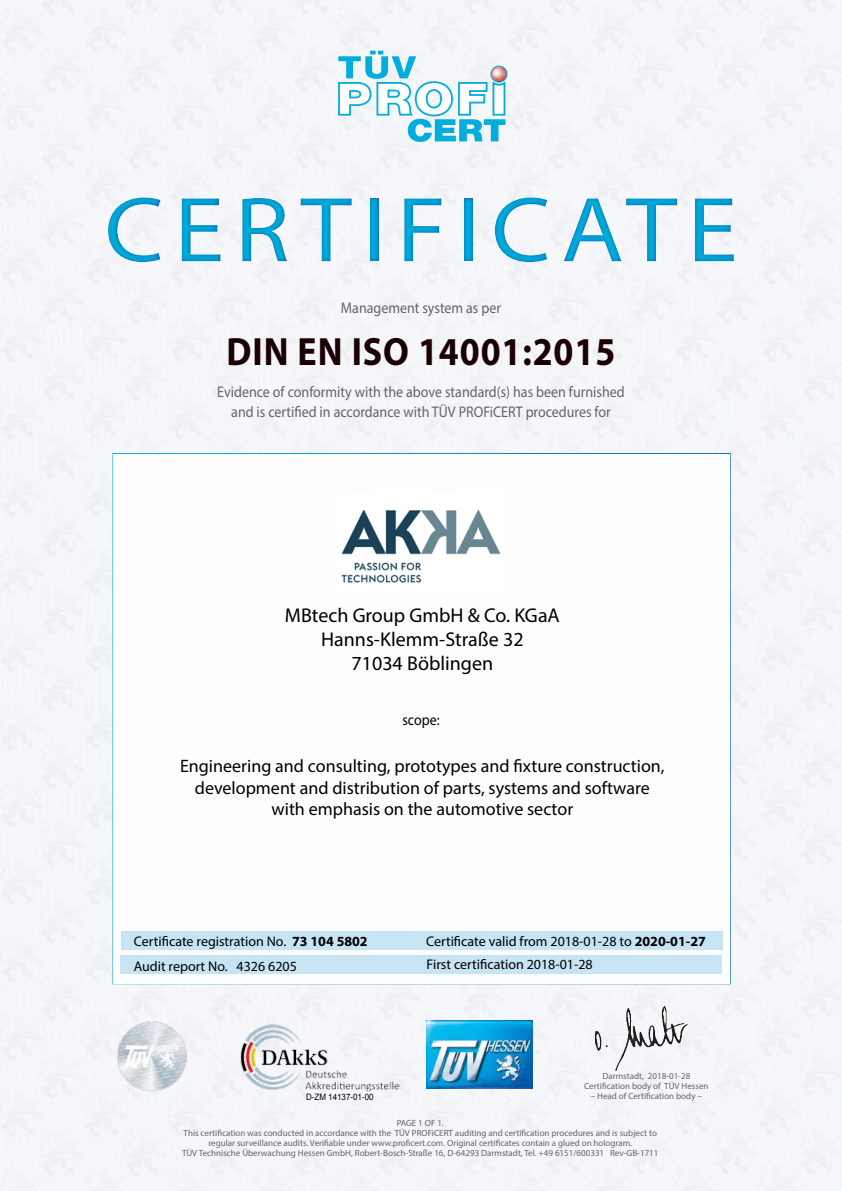
<style>
.page{position:relative;width:842px;height:1191px;background:#f5f6f9}
.page>*{position:absolute;margin:0;border:0;box-sizing:border-box;transform-origin:0 0}
.t1{font:93px "Myriad Pro";letter-spacing:.1em;color:#00addc;scale:1.1 1}
.t2{font:700 39.6px "Myriad Pro";letter-spacing:.025em;color:#1a0002;scale:.91 1}
.t3{font:20px/24px "Myriad Pro";color:#000;text-align:center}
.t4{font:18px/21.6px "Myriad Pro";color:#000;text-align:center}
.t5{font:15.4px/20px "Myriad Pro";color:#636466;text-align:center;scale:.91 1}
.t6{font:15.4px "Myriad Pro";color:#000;scale:.91 1}
.t7{font:14px/24.6px "Myriad Pro";color:#000}
.t8{font:9px/10px "Myriad Pro";color:#636466;text-align:center}
.t9{font:8.8px "Arial";color:#000;scale:.91 1}
.s1{font-weight:700}
</style>
<div class="page">
<div style="left:731px;top:695px;width:103px;height:47px;background:#f5f6f9"></div>
<div style="left:734px;top:566px;width:108px;height:47px;background:#f5f6f9"></div>
<svg style="left:338px;top:51px;width:169px;height:91px"></svg>
<img style="left:241px;top:1024px;width:158px;height:67px">
<img style="left:427px;top:1020px;width:106px;height:69px">
<div style="left:112px;top:453px;width:619px;height:531px;background:#fff;border:2px solid #fff"></div>
<div style="left:120px;top:955px;width:602px;height:19px;background:#c0e2f3"></div>
<div style="left:121px;top:931px;width:601px;height:19px;background:#c0e2f3"></div>
<div style="left:731px;top:455px;width:111px;height:40px;background:#f5f6f9"></div>
<div style="left:731px;top:793px;width:81px;height:72px;background:#f5f6f9"></div>
<img style="left:595px;top:1006px;width:92px;height:64px">
<div style="left:0;top:172px;width:842px;height:114px;background:#006bb6;opacity:.75"></div>
<img style="left:117px;top:1021px;width:70px;height:69px">
<img style="left:341px;top:509px;width:160px;height:74px">
<h1 class="t1" style="left:104px;top:173px;width:577px">CERTIFICATE</h1>
<h3 class="t5" style="left:341px;top:298px;width:177px">Management system as per</h3>
<h2 class="t2" style="left:227px;top:326px;width:429px">DIN EN ISO 14001:2015</h2>
<h3 class="t5" style="left:217px;top:381px;width:449px">Evidence of conformity with the above standard(s) has been furnished and is certified in accordance with TÜV PROFiCERT procedures for</h3>
<h3 class="t3" style="left:285px;top:603px;width:276px">MBtech Group GmbH &amp; Co. KGaA<br>Hanns-Klemm-Straße 32<br>71034 Böblingen</h3>
<h3 class="t6" style="left:402px;top:710px;width:42px">scope:</h3>
<h3 class="t4" style="left:180px;top:755px;width:486px">Engineering and consulting, prototypes and fixture construction, development and distribution of parts, systems and software with emphasis on the automotive sector</h3>
<h3 class="t7" style="left:134px;top:929px;width:236px">Certificate registration No. <span class="s1">73 104 5802<br></span>Audit report No. 4326 6205</h3>
<h3 class="t7" style="left:426px;top:929px;width:281px">Certificate valid from 2018-01-28 to <span class="s1">2020-01-27</span></h3>
<h3 class="t7" style="left:427px;top:952px;width:168px">First certification 2018-01-28</h3>
<p class="t8" style="left:584px;top:1071px;width:126px">Darmstadt, 2018-01-28<br>Certification body of TÜV Hessen</p>
<p class="t9" style="left:306px;top:1090px;width:76px">D-ZM 14137-01-00</p>
<p class="t8" style="left:591px;top:1091px;width:113px">– Head of Certification body –</p>
<p class="t8" style="left:182px;top:1118px;width:478px">PAGE 1 OF 1.<br>This certification was conducted in accordance with the TÜV PROFiCERT auditing and certification procedures and is subject to regular surveillance audits. Verifiable under www.proficert.com. Original certificates contain a glued on hologram.<br>TÜV Technische Überwachung Hessen GmbH, Robert-Bosch-Straße 16, D-64293 Darmstadt, Tel. +49 6151/600331 Rev-GB-1711</p>
</div>
